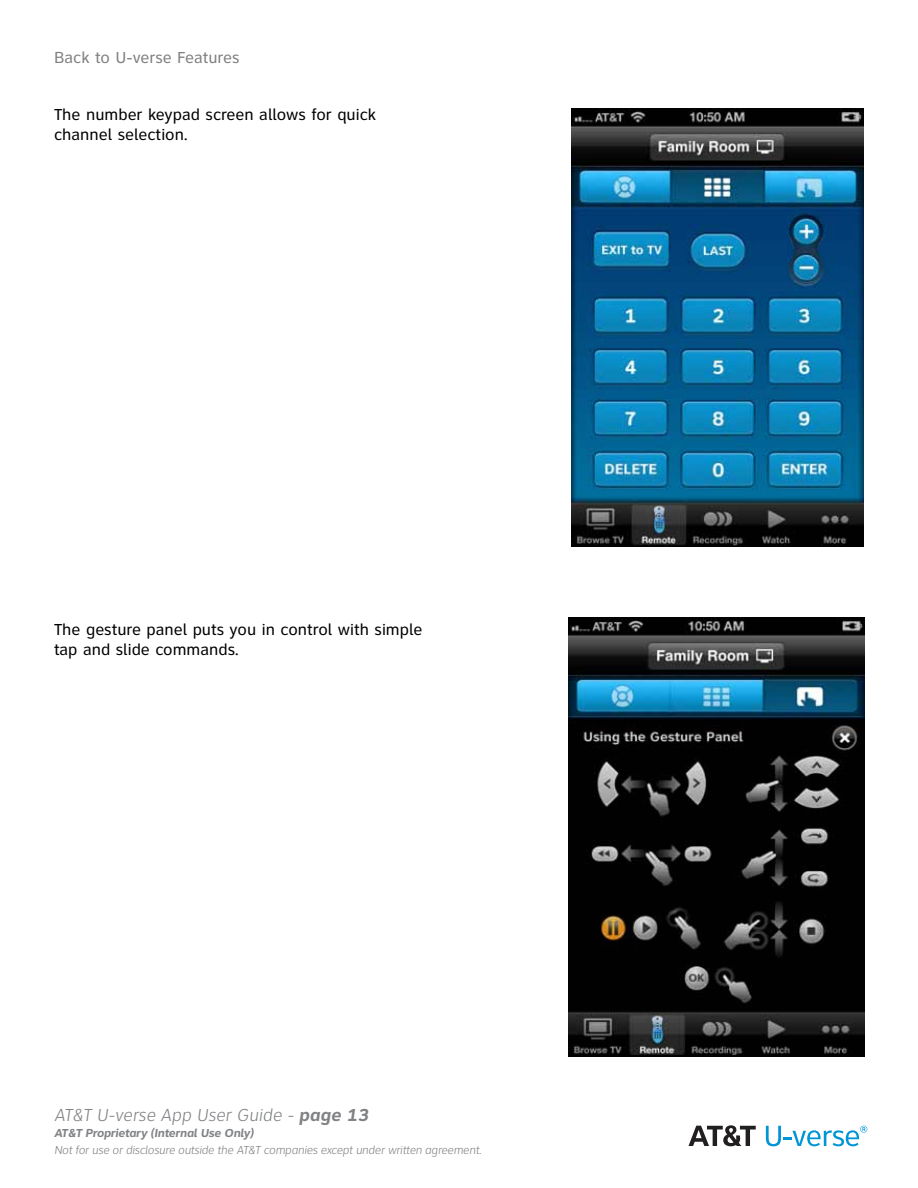
<style>
.page{position:relative;width:918px;height:1188px;background:#fff}
.page>*{position:absolute;margin:0;border:0;box-sizing:border-box;transform-origin:0 0}
.t1{font:italic 300 18px "Clearview ATT";color:#808285}
.t2{font:16.5px/19.8px "Clearview ATT";color:#000}
.t3{font:16.5px "Clearview ATT";color:#808080}
.t4{font:italic 300 12px "Clearview ATT";letter-spacing:-.02em;color:#808285}
.t5{font:italic 700 12px "Clearview ATT";letter-spacing:-.02em;color:#808285}
.s1{font-weight:700}
</style>
<div class="page">
<svg style="left:689px;top:1125px;width:67px;height:21px"></svg>
<svg style="left:766px;top:1126px;width:101px;height:20px"></svg>
<img style="left:571px;top:108px;width:293px;height:438px">
<img style="left:569px;top:618px;width:295px;height:438px">
<p class="t3" style="left:54px;top:48px;width:187px">Back to U-verse Features</p>
<p class="t2" style="left:54px;top:105px;width:324px">The number keypad screen allows for quick channel selection.</p>
<p class="t2" style="left:54px;top:620px;width:370px">The gesture panel puts you in control with simple tap and slide commands.</p>
<p class="t1" style="left:54px;top:1105px;width:316px">AT&amp;T U-verse App User Guide - <span class="s1">page 13</span></p>
<p class="t5" style="left:54px;top:1126px;width:201px">AT&amp;T Proprietary (Internal Use Only)</p>
<p class="t4" style="left:54px;top:1143px;width:429px">Not for use or disclosure outside the AT&amp;T companies except under written agreement.</p>
</div>
